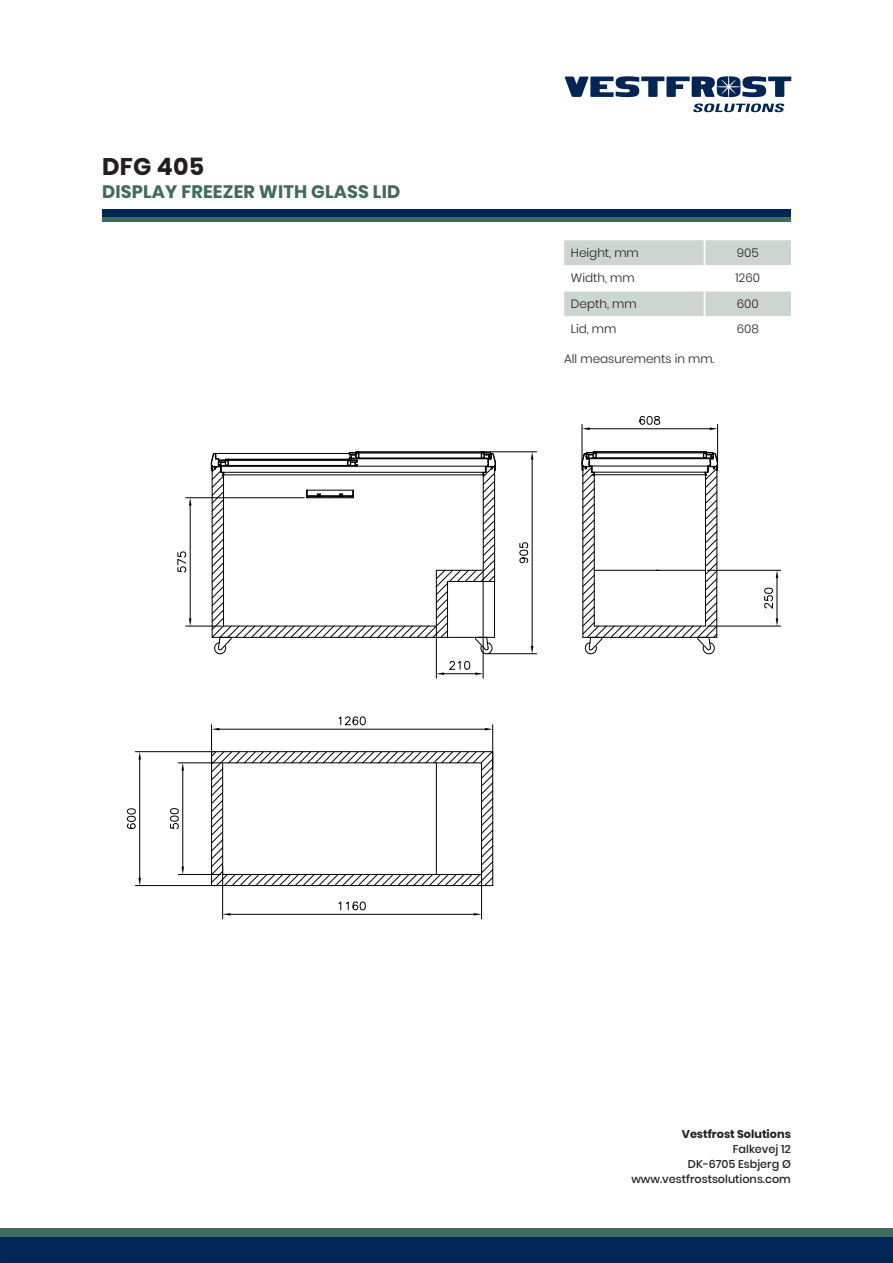
<style>
.page{position:relative;width:893px;height:1263px;background:#fff}
.page>*{position:absolute;margin:0;border:0;box-sizing:border-box;transform-origin:0 0}
.Heading_1{font:700 24px "Poppins";letter-spacing:.01em;color:#231f20}
.Product_line{font:700 18px "Poppins";letter-spacing:.01em;color:#3e6b5d}
.Text_body{font:300 12px "Poppins";color:#231f20}
.t1{font:500 11.25px/15px "Poppins";color:#231f20;text-align:right}
.t2{font:700 11.25px "Poppins";color:#231f20}
</style>
<div class="page">
<svg style="left:565px;top:76px;width:226px;height:21px"></svg>
<svg style="left:693px;top:104px;width:92px;height:8px"></svg>
<div style="left:0;top:1237px;width:893px;height:26px;background:#002755"></div>
<div style="left:102px;top:209px;width:689px;height:9px;background:#012656"></div>
<div style="left:0;top:1228px;width:893px;height:9px;background:#3e6b5d"></div>
<hr style="left:102px;top:218px;width:689px;height:4px;background:#3e6b5d">
<hr style="left:178px;top:762px;width:44px;height:1px;background:#000">
<hr style="left:178px;top:874px;width:43px;height:1px;background:#000">
<hr style="left:182px;top:771px;width:1px;height:96px;background:#000">
<svg style="left:181px;top:763px;width:3px;height:8px"></svg>
<svg style="left:181px;top:867px;width:3px;height:7px"></svg>
<svg style="left:170px;top:808px;width:9px;height:21px"></svg>
<hr style="left:436px;top:627px;width:1px;height:51px;background:#000">
<hr style="left:483px;top:572px;width:1px;height:106px;background:#000">
<svg style="left:436px;top:661px;width:47px;height:14px"></svg>
<hr style="left:708px;top:570px;width:72px;height:1px;background:#000">
<hr style="left:708px;top:626px;width:72px;height:1px;background:#000">
<hr style="left:777px;top:578px;width:1px;height:40px;background:#000">
<svg style="left:776px;top:570px;width:2px;height:8px"></svg>
<svg style="left:776px;top:618px;width:2px;height:8px"></svg>
<svg style="left:764px;top:588px;width:9px;height:21px"></svg>
<svg style="left:582px;top:451px;width:136px;height:204px"></svg>
<hr style="left:594px;top:474px;width:111px;height:1px;background:#000">
<hr style="left:135px;top:751px;width:79px;height:1px;background:#000">
<hr style="left:135px;top:885px;width:80px;height:1px;background:#000">
<hr style="left:139px;top:759px;width:1px;height:119px;background:#000">
<svg style="left:138px;top:752px;width:3px;height:7px"></svg>
<svg style="left:138px;top:878px;width:3px;height:7px"></svg>
<svg style="left:127px;top:808px;width:9px;height:21px"></svg>
<hr style="left:186px;top:497px;width:118px;height:1px;background:#000">
<hr style="left:186px;top:626px;width:36px;height:1px;background:#000">
<hr style="left:190px;top:506px;width:1px;height:112px;background:#000">
<svg style="left:189px;top:498px;width:2px;height:8px"></svg>
<svg style="left:189px;top:618px;width:2px;height:8px"></svg>
<svg style="left:178px;top:552px;width:8px;height:20px"></svg>
<hr style="left:582px;top:424px;width:1px;height:41px;background:#000">
<hr style="left:717px;top:424px;width:1px;height:39px;background:#000">
<hr style="left:590px;top:428px;width:120px;height:1px;background:#000">
<svg style="left:582px;top:427px;width:8px;height:3px"></svg>
<svg style="left:710px;top:427px;width:8px;height:3px"></svg>
<svg style="left:640px;top:416px;width:20px;height:9px"></svg>
<hr style="left:211px;top:725px;width:1px;height:44px;background:#000">
<hr style="left:492px;top:725px;width:1px;height:44px;background:#000">
<hr style="left:219px;top:729px;width:266px;height:1px;background:#000">
<svg style="left:212px;top:728px;width:7px;height:2px"></svg>
<svg style="left:485px;top:728px;width:8px;height:2px"></svg>
<svg style="left:339px;top:716px;width:27px;height:9px"></svg>
<svg style="left:211px;top:751px;width:282px;height:135px"></svg>
<hr style="left:222px;top:866px;width:1px;height:53px;background:#000">
<hr style="left:481px;top:866px;width:1px;height:53px;background:#000">
<hr style="left:230px;top:914px;width:244px;height:1px;background:#000">
<svg style="left:223px;top:913px;width:7px;height:2px"></svg>
<svg style="left:474px;top:913px;width:8px;height:2px"></svg>
<svg style="left:339px;top:901px;width:27px;height:9px"></svg>
<hr style="left:488px;top:653px;width:49px;height:1px;background:#000">
<hr style="left:482px;top:451px;width:55px;height:1px;background:#000">
<hr style="left:532px;top:460px;width:1px;height:186px;background:#000">
<svg style="left:531px;top:646px;width:2px;height:8px"></svg>
<svg style="left:531px;top:452px;width:2px;height:8px"></svg>
<svg style="left:520px;top:542px;width:8px;height:21px"></svg>
<svg style="left:211px;top:451px;width:285px;height:204px"></svg>
<svg style="left:564px;top:240px;width:227px;height:76px"></svg>
<hr style="left:564px;top:265px;width:140px;height:1px;background:#fff">
<hr style="left:704px;top:265px;width:87px;height:1px;background:#fff">
<hr style="left:564px;top:290px;width:140px;height:1px;background:#fff">
<hr style="left:704px;top:290px;width:87px;height:1px;background:#fff">
<p class="Heading_1" style="left:102px;top:152px;width:104px">DFG 405</p>
<p class="Product_line" style="left:102px;top:181px;width:300px">DISPLAY FREEZER WITH GLASS LID</p>
<p class="Text_body" style="left:571px;top:246px;width:69px">Height, mm</p>
<p class="Text_body" style="left:737px;top:246px;width:23px">905</p>
<p class="Text_body" style="left:571px;top:271px;width:65px">Width, mm</p>
<p class="Text_body" style="left:735px;top:271px;width:26px">1260</p>
<p class="Text_body" style="left:571px;top:297px;width:67px">Depth, mm</p>
<p class="Text_body" style="left:737px;top:297px;width:23px">600</p>
<p class="Text_body" style="left:571px;top:322px;width:47px">Lid, mm</p>
<p class="Text_body" style="left:737px;top:322px;width:24px">608</p>
<p class="Text_body" style="left:564px;top:352px;width:152px">All measurements in mm.</p>
<p class="t2" style="left:682px;top:1128px;width:111px">Vestfrost Solutions</p>
<p class="t1" style="left:631px;top:1142px;width:161px">Falkevej 12<br>DK-6705 Esbjerg Ø www.vestfrostsolutions.com</p>
</div>
